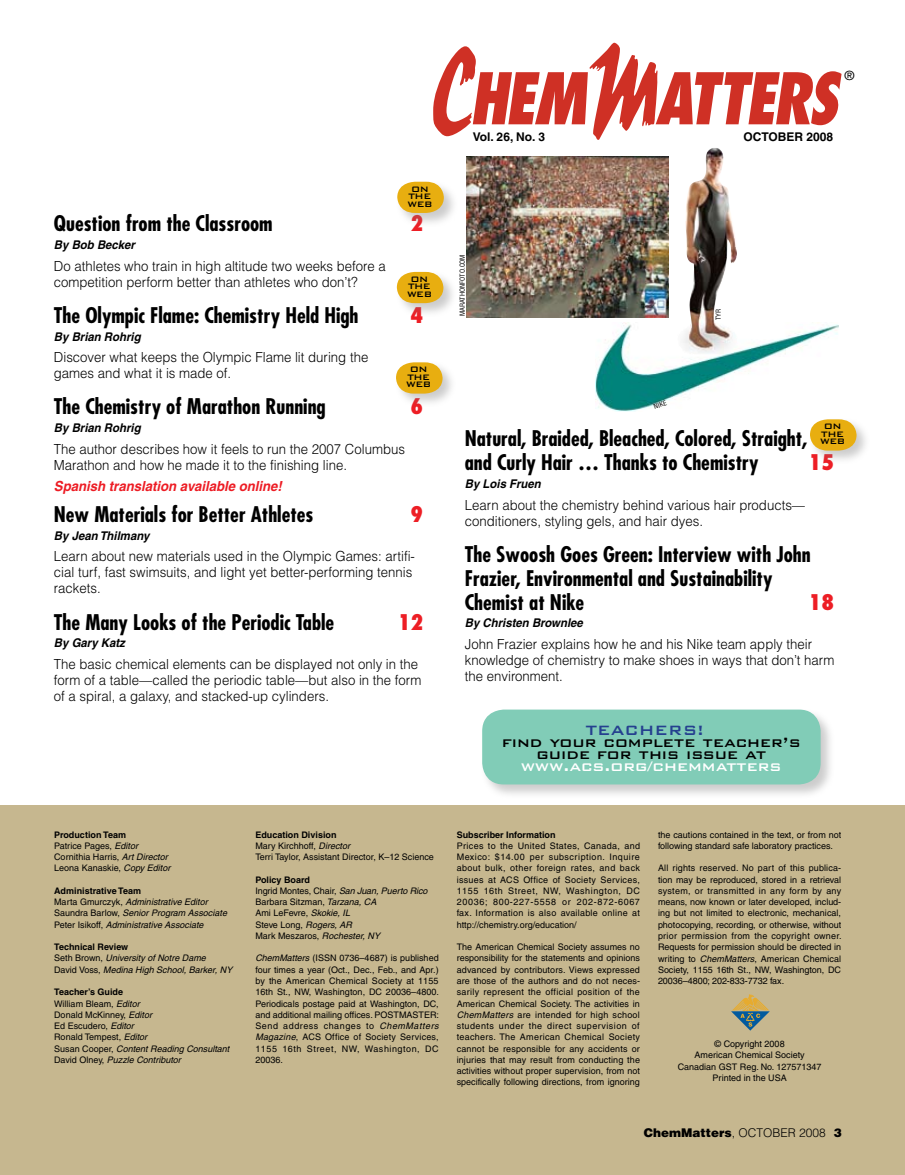
<style>
.page{position:relative;width:905px;height:1175px;background:#fff}
.page>*{position:absolute;margin:0;border:0;box-sizing:border-box;transform-origin:0 0}
.t1{font:700 condensed 21px/24px "Futura";color:#000}
.t2{font:800 condensed 21px "Futura";color:#ed1e25}
.t3{font:500 18px "Bank Gothic BT";color:#000}
.t4{font:500 18px "Bank Gothic BT";color:#fff}
.t5{font:500 18px "Bank Gothic BT";color:#25408f}
.t6{font:300 13.8px/16px "Helvetica";color:#000;scale:.95 1}
.t7{font:italic 700 13.8px "Helvetica";color:#ed1c24;scale:.95 1}
.t8{font:12.75px "Helvetica";color:#000}
.t9{font:italic 700 12px "Helvetica";color:#000;scale:.95 1}
.t10{font:900 12px "Helvetica";color:#000}
.t11{font:700 12px "Helvetica";color:#000}
.t12{font:500 10.5px/7.5px "Bank Gothic BT";letter-spacing:-.05em;color:#000;text-align:center}
.t13{font:9px/11.2px "Helvetica";color:#000}
.t14{font:italic 9px/11.2px "Helvetica";color:#000}
.t15{font:700 9px "Helvetica";color:#000}
.t16{font:condensed 6.75px "Helvetica";color:#000}
.s1{font-weight:700}
.s2{font-style:italic}
.s3{font-weight:700;font-style:normal}
.s4{font-style:normal}
.s5{font-weight:300}
</style>
<div class="page">
<div style="left:1px;top:805px;width:903px;height:369px;background:#c6b78f"></div>
<svg style="left:433px;top:43px;width:408px;height:97px"></svg>
<svg style="left:731px;top:994px;width:38px;height:36px"></svg>
<div style="left:480px;top:708px;width:355px;height:91px;background:#808080;opacity:.4"></div>
<div style="left:482px;top:709px;width:338px;height:75px;background:#81ccb7;border-radius:22px"></div>
<img style="left:595px;top:322px;width:243px;height:89px">
<img style="left:677px;top:148px;width:66px;height:206px">
<img style="left:466px;top:157px;width:202px;height:160px">
<div style="left:395px;top:180px;width:62px;height:47px;background:#808080;opacity:.4"></div>
<svg style="left:397px;top:182px;width:47px;height:31px"></svg>
<div style="left:395px;top:270px;width:62px;height:48px;background:#808080;opacity:.4"></div>
<svg style="left:397px;top:272px;width:46px;height:31px"></svg>
<div style="left:394px;top:360px;width:62px;height:48px;background:#808080;opacity:.4"></div>
<svg style="left:396px;top:362px;width:46px;height:31px"></svg>
<div style="left:808px;top:417px;width:62px;height:48px;background:#808080;opacity:.4"></div>
<svg style="left:810px;top:419px;width:46px;height:31px"></svg>
<p class="t12" style="left:407px;top:185px;width:26px">ON<br>THE<br>WEB</p>
<h1 class="t1" style="left:54px;top:212px;width:220px">Question from the Classroom</h1>
<h1 class="t2" style="left:410px;top:210px;width:14px">2</h1>
<h3 class="t9" style="left:54px;top:237px;width:87px">By Bob Becker</h3>
<h3 class="t6" style="left:54px;top:257px;width:351px">Do athletes who train in high altitude two weeks before a competition perform better than athletes who don’t?</h3>
<h1 class="t1" style="left:54px;top:303px;width:306px">The Olympic Flame: Chemistry Held High</h1>
<h1 class="t2" style="left:410px;top:302px;width:14px">4</h1>
<h3 class="t9" style="left:54px;top:329px;width:93px">By Brian Rohrig</h3>
<h3 class="t6" style="left:54px;top:349px;width:332px">Discover what keeps the Olympic Flame lit during the games and what it is made of.</h3>
<h1 class="t1" style="left:54px;top:395px;width:273px">The Chemistry of Marathon Running</h1>
<h1 class="t2" style="left:410px;top:393px;width:14px">6</h1>
<h3 class="t9" style="left:54px;top:420px;width:93px">By Brian Rohrig</h3>
<h3 class="t6" style="left:54px;top:440px;width:371px">The author describes how it feels to run the 2007 Columbus<br>Marathon and how he made it to the finishing line.</h3>
<h3 class="t7" style="left:54px;top:478px;width:241px">Spanish translation available online!</h3>
<h1 class="t1" style="left:54px;top:502px;width:261px">New Materials for Better Athletes</h1>
<h1 class="t2" style="left:410px;top:501px;width:14px">9</h1>
<h3 class="t9" style="left:54px;top:528px;width:102px">By Jean Thilmany</h3>
<h3 class="t6" style="left:54px;top:548px;width:381px">Learn about new materials used in the Olympic Games: artifi&shy;cial turf, fast swimsuits, and light yet better-performing tennis rackets.</h3>
<h1 class="t1" style="left:54px;top:610px;width:282px">The Many Looks of the Periodic Table</h1>
<h1 class="t2" style="left:398px;top:608px;width:27px">12</h1>
<h3 class="t9" style="left:54px;top:635px;width:76px">By Gary Katz</h3>
<h3 class="t6" style="left:54px;top:655px;width:388px">The basic chemical elements can be displayed not only in the form of a table—called the periodic table—but also in the form of a spiral, a galaxy, and stacked-up cylinders.</h3>
<p class="t12" style="left:407px;top:275px;width:26px">ON<br>THE<br>WEB</p>
<p class="t12" style="left:406px;top:365px;width:26px">ON<br>THE<br>WEB</p>
<h3 class="t8" style="left:844px;top:68px;width:11px">®</h3>
<h3 class="t11" style="left:473px;top:130px;width:74px">Vol. 26, No. 3</h3>
<h3 class="t11" style="left:743px;top:130px;width:91px">OCTOBER 2008</h3>
<p class="t16" style="left:458px;top:316px;width:63px;rotate:-90deg">marathonfoto.com</p>
<p class="t16" style="left:652px;top:403px;width:15px;rotate:-21deg">nike</p>
<p class="t16" style="left:714px;top:320px;width:13px;rotate:-90deg">tyr</p>
<p class="t12" style="left:820px;top:422px;width:26px">ON<br>THE<br>WEB</p>
<h1 class="t1" style="left:465px;top:427px;width:344px">Natural, Braided, Bleached, Colored, Straight, and Curly Hair … Thanks to Chemistry</h1>
<h1 class="t2" style="left:808px;top:449px;width:27px">15</h1>
<h3 class="t9" style="left:465px;top:476px;width:82px">By Lois Fruen</h3>
<h3 class="t6" style="left:465px;top:496px;width:360px">Learn about the chemistry behind various hair products— conditioners, styling gels, and hair dyes.</h3>
<h1 class="t1" style="left:465px;top:542px;width:347px">The Swoosh Goes Green: Interview with John<br>Frazier, Environmental and Sustainability<br>Chemist at Nike</h1>
<h1 class="t2" style="left:808px;top:589px;width:27px">18</h1>
<h3 class="t9" style="left:465px;top:616px;width:126px">By Christen Brownlee</h3>
<h3 class="t6" style="left:465px;top:636px;width:390px">John Frazier explains how he and his Nike team apply their knowledge of chemistry to make shoes in ways that don’t harm the environment.</h3>
<h2 class="t5" style="left:586px;top:721px;width:120px">TEACHERS!</h2>
<h2 class="t3" style="left:502px;top:733px;width:300px">find your complete teacher’s</h2>
<h2 class="t3" style="left:536px;top:745px;width:231px">guide for this issue at</h2>
<h2 class="t4" style="left:520px;top:757px;width:262px">www.acs.org/chemmatters</h2>
<p class="t13" style="left:54px;top:829px;width:118px"><span class="s1">Production Team<br></span>Patrice Pages, <span class="s2">Editor<br></span>Cornithia Harris, <span class="s2">Art Director<br></span>Leona Kanaskie, <span class="s2">Copy Editor</span></p>
<p class="t14" style="left:54px;top:885px;width:174px"><span class="s3">Administrative Team<br></span><span class="s4">Marta Gmurczyk,</span> Administrative Editor <span class="s4">Saundra Barlow,</span> Senior Program Associate <span class="s4">Peter Isikoff,</span> Administrative Associate</p>
<p class="t14" style="left:54px;top:941px;width:180px"><span class="s3">Technical Review<br></span><span class="s4">Seth Brown,</span> University of Notre Dame<br><span class="s4">David Voss,</span> Medina High School, Barker, NY</p>
<p class="t13" style="left:54px;top:986px;width:177px"><span class="s1">Teacher’s Guide<br></span>William Bleam, <span class="s2">Editor<br></span>Donald McKinney, <span class="s2">Editor<br></span>Ed Escudero, <span class="s2">Editor<br></span>Ronald Tempest, <span class="s2">Editor<br></span>Susan Cooper, <span class="s2">Content Reading Consultant<br></span>David Olney, <span class="s2">Puzzle Contributor</span></p>
<p class="t13" style="left:255px;top:829px;width:180px"><span class="s1">Education Division<br></span>Mary Kirchhoff, <span class="s2">Director<br></span>Terri Taylor, Assistant Director, K–12 Science</p>
<p class="t13" style="left:255px;top:874px;width:173px"><span class="s1">Policy Board<br></span>Ingrid Montes, Chair, <span class="s2">San Juan, Puerto Rico<br></span>Barbara Sitzman, <span class="s2">Tarzana, CA<br></span>Ami LeFevre, <span class="s2">Skokie, IL<br></span>Steve Long, <span class="s2">Rogers, AR<br></span>Mark Meszaros, <span class="s2">Rochester, NY</span></p>
<p class="t13" style="left:255px;top:952px;width:185px;text-align:justify"><span class="s2">ChemMatters</span> (ISSN 0736–4687) is published four times a year (Oct., Dec., Feb., and Apr.) by the American Chemical Society at 1155<br>16th St., NW, Washington, DC 20036–4800.<br>Periodicals postage paid at Washington, DC, and additional mailing offices. POSTMASTER:<br>Send address changes to <span class="s2">ChemMatters Magazine</span>, ACS Office of Society Services, 1155 16th Street, NW, Washington, DC 20036.</p>
<p class="t15" style="left:456px;top:829px;width:100px">Subscriber Information</p>
<p class="t13" style="left:456px;top:840px;width:185px;text-align:justify">Prices to the United States, Canada, and Mexico: $14.00 per subscription. Inquire about bulk, other foreign rates, and back issues at ACS Office of Society Services, 1155 16th Street, NW, Washington, DC 20036; 800-227-5558 or 202-872-6067 fax. Information is also available online at http://chemistry.org/education/</p>
<p class="t13" style="left:456px;top:941px;width:185px;text-align:justify">The American Chemical Society assumes no responsibility for the statements and opinions advanced by contributors. Views expressed are those of the authors and do not neces&shy;sarily represent the official position of the American Chemical Society. The activities in <span class="s2">ChemMatters</span> are intended for high school students under the direct supervision of teachers. The American Chemical Society cannot be responsible for any accidents or injuries that may result from conducting the activities without proper supervision, from not specifically following directions, from ignoring</p>
<p class="t13" style="left:658px;top:829px;width:185px">the cautions contained in the text, or from not following standard safe laboratory practices.</p>
<p class="t13" style="left:658px;top:862px;width:185px;text-align:justify">All rights reserved. No part of this publica&shy;tion may be reproduced, stored in a retrieval system, or transmitted in any form by any means, now known or later developed, includ&shy;ing but not limited to electronic, mechanical, photocopying, recording, or otherwise, without prior permission from the copyright owner.<br>Requests for permission should be directed in writing to <span class="s2">ChemMatters</span>, American Chemical Society, 1155 16th St., NW, Washington, DC 20036–4800; 202-833-7732 fax.</p>
<p class="t13" style="left:677px;top:1038px;width:145px;text-align:center">© Copyright 2008<br>American Chemical Society<br>Canadian GST Reg. No. 127571347<br>Printed in the USA</p>
<h3 class="t10" style="left:643px;top:1124px;width:200px">chemmatters<span class="s5">, OCTOBER 2008</span> 3</h3>
</div>
